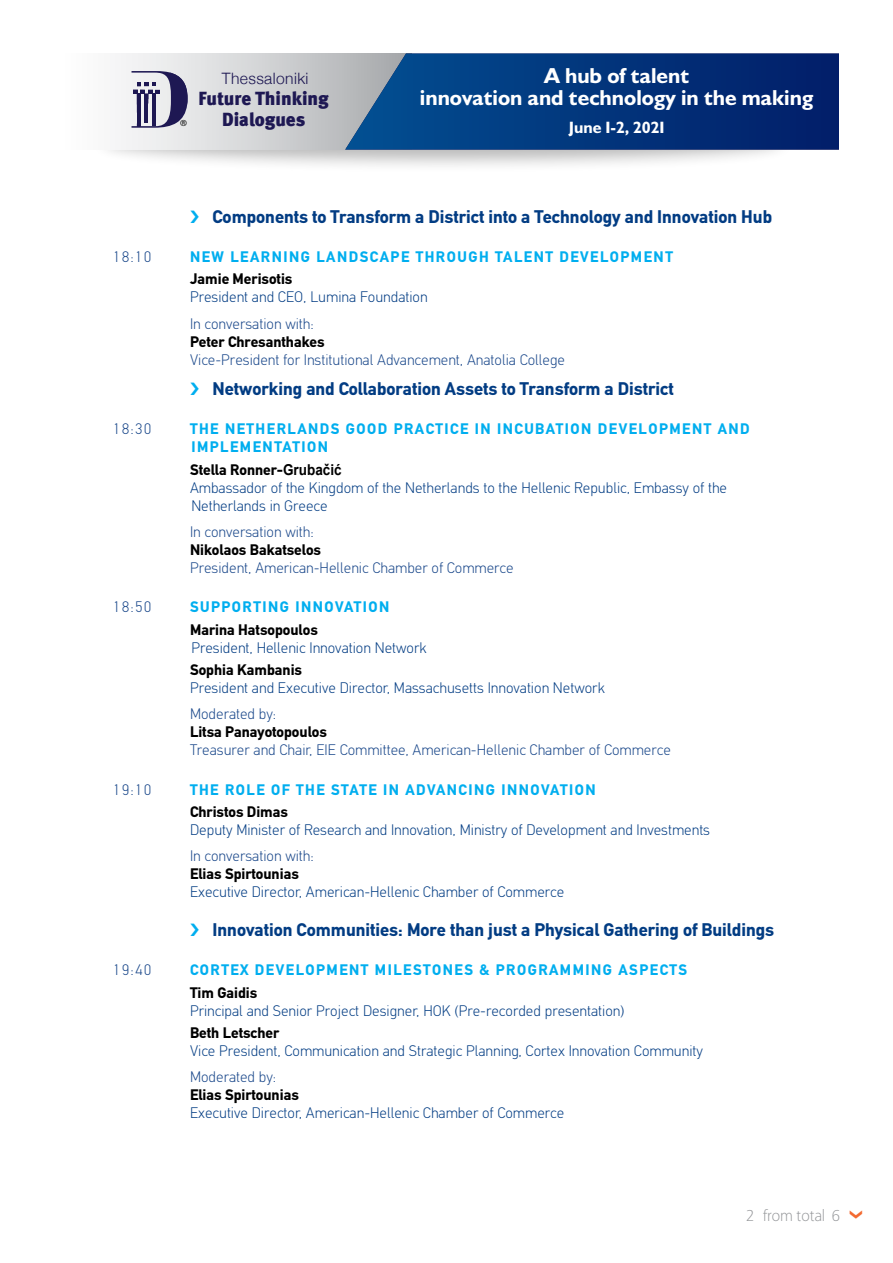
<style>
.page{position:relative;width:893px;height:1263px;background:#fff}
.page>*{position:absolute;margin:0;border:0;box-sizing:border-box;transform-origin:0 0}
.t1{font:700 21.75px/21.5px "Gill Sans Hel";color:#fff;text-align:center}
.t2{font:18.9px/21px "Meta Black Greek LF";color:#1e1853;text-align:center}
.t3{font:700 18px "CF Din";color:#023c83}
.t4{font:700 16.5px "Gill Sans Hel";color:#fff}
.t5{font:300 15.75px "Helvetica Neue";letter-spacing:.025em;color:#1e1853}
.t6{font:100 15.75px "PF Catalog";color:#939598}
.t7{font:300 15px/18px "CF Din";color:#023c83}
.t8{font:300 15px "CF Din";color:#19478a}
.t9{font:700 15px/18px "CF Din";letter-spacing:.1em;color:#00aeef}
.t10{font:700 15px "CF Din";color:#000}
.t11{font:300 8.7px "PF Catalog";color:#000}
.s1{font-weight:700;color:#000}
.s2{font-family:"Arial";font-weight:700;color:#000}
</style>
<div class="page">
<div style="left:91px;top:109px;width:703px;height:65px;background:#000;opacity:.28"></div>
<svg style="left:91px;top:53px;width:320px;height:96px"></svg>
<img style="left:345px;top:54px;width:494px;height:96px">
<svg style="left:132px;top:71px;width:56px;height:57px"></svg>
<p class="t11" style="left:180px;top:118px;width:8px">®</p>
<p class="t5" style="left:222px;top:65px;width:88px">Thessaloniki</p>
<p class="t2" style="left:199px;top:88px;width:132px">Future Thinking<br>Dialogues</p>
<h1 class="t1" style="left:420px;top:66px;width:395px">A hub of talent<br>innovation and technology in the making</h1>
<p class="t4" style="left:569px;top:119px;width:97px">June 1-2, 2021</p>
<p class="t3" style="left:213px;top:207px;width:561px">Components to Transform a District into a Technology and Innovation Hub</p>
<p class="t8" style="left:113px;top:249px;width:39px">18:10</p>
<p class="t9" style="left:190px;top:248px;width:484px">NEW LEARNING LANDSCAPE THROUGH TALENT DEVELOPMENT</p>
<p class="t10" style="left:190px;top:271px;width:104px">Jamie Merisotis</p>
<p class="t7" style="left:190px;top:288px;width:239px">President and CEO, Lumina Foundation</p>
<p class="t8" style="left:190px;top:315px;width:125px">In conversation with:</p>
<p class="t10" style="left:190px;top:334px;width:136px">Peter Chresanthakes</p>
<p class="t8" style="left:190px;top:351px;width:377px">Vice-President for Institutional Advancement, Anatolia College</p>
<p class="t3" style="left:213px;top:379px;width:463px">Networking and Collaboration Assets to Transform a District</p>
<p class="t8" style="left:113px;top:421px;width:39px">18:30</p>
<p class="t9" style="left:190px;top:420px;width:561px">THE NETHERLANDS GOOD PRACTICE IN INCUBATION DEVELOPMENT AND<br>IMPLEMENTATION</p>
<p class="t7" style="left:190px;top:460px;width:538px"><span class="s1">Stella Ronner-</span><span class="s2">Grubačić<br></span>Ambassador of the Kingdom of the Netherlands to the Hellenic Republic, Embassy of the<br>Netherlands in Greece</p>
<p class="t8" style="left:190px;top:524px;width:125px">In conversation with:</p>
<p class="t10" style="left:190px;top:542px;width:133px">Nikolaos Bakatselos</p>
<p class="t8" style="left:190px;top:560px;width:325px">President, American-Hellenic Chamber of Commerce</p>
<p class="t8" style="left:113px;top:599px;width:39px">18:50</p>
<p class="t9" style="left:190px;top:598px;width:201px">SUPPORTING INNOVATION</p>
<p class="t10" style="left:190px;top:621px;width:129px">Marina Hatsopoulos</p>
<p class="t7" style="left:191px;top:638px;width:237px">President, Hellenic Innovation Network</p>
<p class="t10" style="left:190px;top:661px;width:114px">Sophia Kambanis</p>
<p class="t7" style="left:190px;top:679px;width:416px">President and Executive Director, Massachusetts Innovation Network</p>
<p class="t8" style="left:190px;top:706px;width:88px">Moderated by:</p>
<p class="t10" style="left:190px;top:724px;width:138px">Litsa Panayotopoulos</p>
<p class="t8" style="left:190px;top:742px;width:482px">Treasurer and Chair, EIE Committee, American-Hellenic Chamber of Commerce</p>
<p class="t8" style="left:113px;top:781px;width:39px">19:10</p>
<p class="t9" style="left:190px;top:781px;width:407px">THE ROLE OF THE STATE IN ADVANCING INNOVATION</p>
<p class="t10" style="left:190px;top:803px;width:99px">Christos Dimas</p>
<p class="t7" style="left:190px;top:821px;width:522px">Deputy Minister of Research and Innovation, Ministry of Development and Investments</p>
<p class="t8" style="left:190px;top:848px;width:125px">In conversation with:</p>
<p class="t10" style="left:190px;top:866px;width:110px">Elias Spirtounias</p>
<p class="t7" style="left:190px;top:883px;width:376px">Executive Director, American-Hellenic Chamber of Commerce</p>
<p class="t3" style="left:213px;top:920px;width:563px">Innovation Communities: More than just a Physical Gathering of Buildings</p>
<p class="t8" style="left:113px;top:962px;width:39px">19:40</p>
<p class="t9" style="left:190px;top:961px;width:499px">CORTEX DEVELOPMENT MILESTONES &amp; PROGRAMMING ASPECTS</p>
<p class="t10" style="left:190px;top:984px;width:69px">Tim Gaidis</p>
<p class="t7" style="left:190px;top:1001px;width:436px">Principal and Senior Project Designer, HOK (Pre-recorded presentation)</p>
<p class="t10" style="left:190px;top:1024px;width:91px">Beth Letscher</p>
<p class="t7" style="left:190px;top:1042px;width:514px">Vice President, Communication and Strategic Planning, Cortex Innovation Community</p>
<p class="t8" style="left:190px;top:1069px;width:88px">Moderated by:</p>
<p class="t10" style="left:190px;top:1087px;width:110px">Elias Spirtounias</p>
<p class="t7" style="left:190px;top:1104px;width:376px">Executive Director, American-Hellenic Chamber of Commerce</p>
<p class="t6" style="left:747px;top:1207px;width:95px">2 from total 6</p>
</div>
